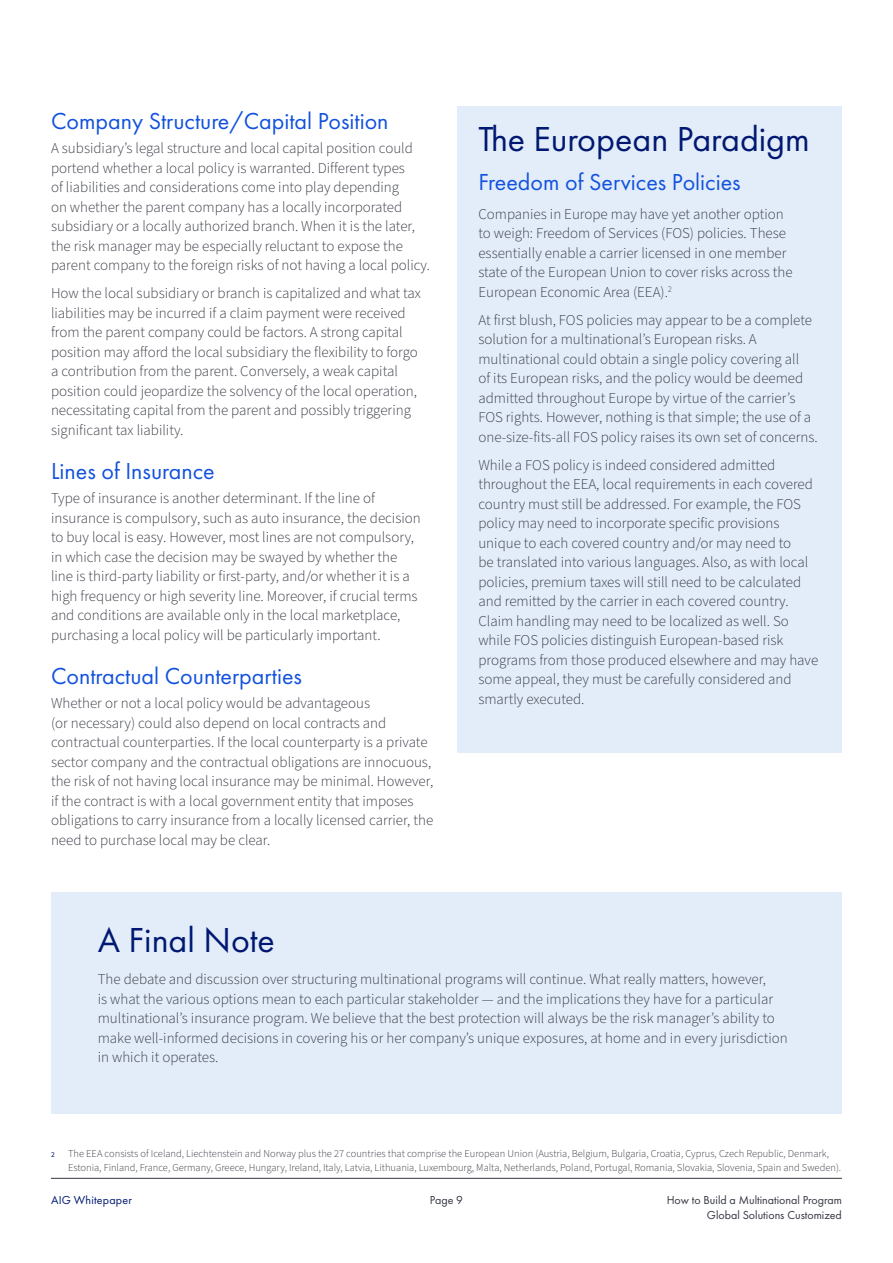
<style>
.page{position:relative;width:893px;height:1263px;background:#fff}
.page>*{position:absolute;margin:0;border:0;box-sizing:border-box;transform-origin:0 0}
.t1{font:36px "Futura PT";color:#001871}
.t2{font:24px "Futura PT";color:#1352de}
.t3{font:300 15px/19.5px "Source Sans Pro";color:#343741}
.t4{font:12px/14.4px "Futura PT";color:#343741;text-align:right}
.t5{font:12px "Futura PT";letter-spacing:.02em;color:#001871}
.t6{font:300 10.5px/13.5px "Source Sans Pro";color:#343741}
.t7{font:7.5px "Source Sans Pro";color:#001871}
</style>
<div class="page">
<div style="left:51px;top:892px;width:791px;height:221px;background:#e3edf9"></div>
<div style="left:457px;top:106px;width:385px;height:647px;background:#e3edf9"></div>
<hr style="left:51px;top:1178px;width:791px;height:1px;background:#343741">
<h3 class="t2" style="left:51px;top:107px;width:339px">Company Structure/Capital Position</h3>
<p class="t3" style="left:51px;top:139px;width:381px">A subsidiary’s legal structure and local capital position could portend whether a local policy is warranted. Different types<br>of liabilities and considerations come into play depending<br>on whether the parent company has a locally incorporated subsidiary or a locally authorized branch. When it is the later, the risk manager may be especially reluctant to expose the parent company to the foreign risks of not having a local policy.</p>
<p class="t3" style="left:51px;top:284px;width:371px">How the local subsidiary or branch is capitalized and what tax liabilities may be incurred if a claim payment were received from the parent company could be factors. A strong capital position may afford the local subsidiary the flexibility to forgo a contribution from the parent. Conversely, a weak capital position could jeopardize the solvency of the local operation, necessitating capital from the parent and possibly triggering significant tax liability.</p>
<h3 class="t2" style="left:51px;top:457px;width:165px">Lines of Insurance</h3>
<p class="t3" style="left:51px;top:489px;width:371px">Type of insurance is another determinant. If the line of insurance is compulsory, such as auto insurance, the decision to buy local is easy. However, most lines are not compulsory, in which case the decision may be swayed by whether the line is third-party liability or first-party, and/or whether it is a high frequency or high severity line. Moreover, if crucial terms and conditions are available only in the local marketplace, purchasing a local policy will be particularly important.</p>
<h3 class="t2" style="left:51px;top:662px;width:253px">Contractual Counterparties</h3>
<p class="t3" style="left:51px;top:694px;width:384px">Whether or not a local policy would be advantageous<br>(or necessary) could also depend on local contracts and contractual counterparties. If the local counterparty is a private sector company and the contractual obligations are innocuous, the risk of not having local insurance may be minimal. However, if the contract is with a local government entity that imposes obligations to carry insurance from a locally licensed carrier, the need to purchase local may be clear.</p>
<h2 class="t1" style="left:478px;top:117px;width:333px">The European Paradigm</h2>
<h3 class="t2" style="left:478px;top:168px;width:264px">Freedom of Services Policies</h3>
<p class="t3" style="left:478px;top:204px;width:316px">Companies in Europe may have yet another option to weigh: Freedom of Services (FOS) policies. These essentially enable a carrier licensed in one member state of the European Union to cover risks across the European Economic Area (EEA).<sup>2</sup></p>
<p class="t3" style="left:478px;top:310px;width:341px">At first blush, FOS policies may appear to be a complete solution for a multinational’s European risks. A multinational could obtain a single policy covering all<br>of its European risks, and the policy would be deemed admitted throughout Europe by virtue of the carrier’s FOS rights. However, nothing is that simple; the use of a one-size-fits-all FOS policy raises its own set of concerns.</p>
<p class="t3" style="left:478px;top:455px;width:341px">While a FOS policy is indeed considered admitted throughout the EEA, local requirements in each covered country must still be addressed. For example, the FOS policy may need to incorporate specific provisions unique to each covered country and/or may need to<br>be translated into various languages. Also, as with local policies, premium taxes will still need to be calculated and remitted by the carrier in each covered country.<br>Claim handling may need to be localized as well. So while FOS policies distinguish European-based risk programs from those produced elsewhere and may have some appeal, they must be carefully considered and smartly executed.</p>
<h2 class="t1" style="left:98px;top:918px;width:179px">A Final Note</h2>
<p class="t3" style="left:98px;top:970px;width:692px">The debate and discussion over structuring multinational programs will continue. What really matters, however,<br>is what the various options mean to each particular stakeholder — and the implications they have for a particular multinational’s insurance program. We believe that the best protection will always be the risk manager’s ability to make well-informed decisions in covering his or her company’s unique exposures, at home and in every jurisdiction in which it operates.</p>
<p class="t6" style="left:68px;top:1147px;width:775px">The EEA consists of Iceland, Liechtenstein and Norway plus the 27 countries that comprise the European Union (Austria, Belgium, Bulgaria, Croatia, Cyprus, Czech Republic, Denmark,<br>Estonia, Finland, France, Germany, Greece, Hungary, Ireland, Italy, Latvia, Lithuania, Luxembourg, Malta, Netherlands, Poland, Portugal, Romania, Slovakia, Slovenia, Spain and Sweden).</p>
<p class="t5" style="left:51px;top:1193px;width:82px">AIG Whitepaper</p>
<p class="t4" style="left:430px;top:1193px;width:35px">Page 9</p>
<p class="t4" style="left:667px;top:1193px;width:177px">How to Build a Multinational Program<br>Global Solutions Customized</p>
<p class="t7" style="left:51px;top:1149px;width:5px">2</p>
</div>
